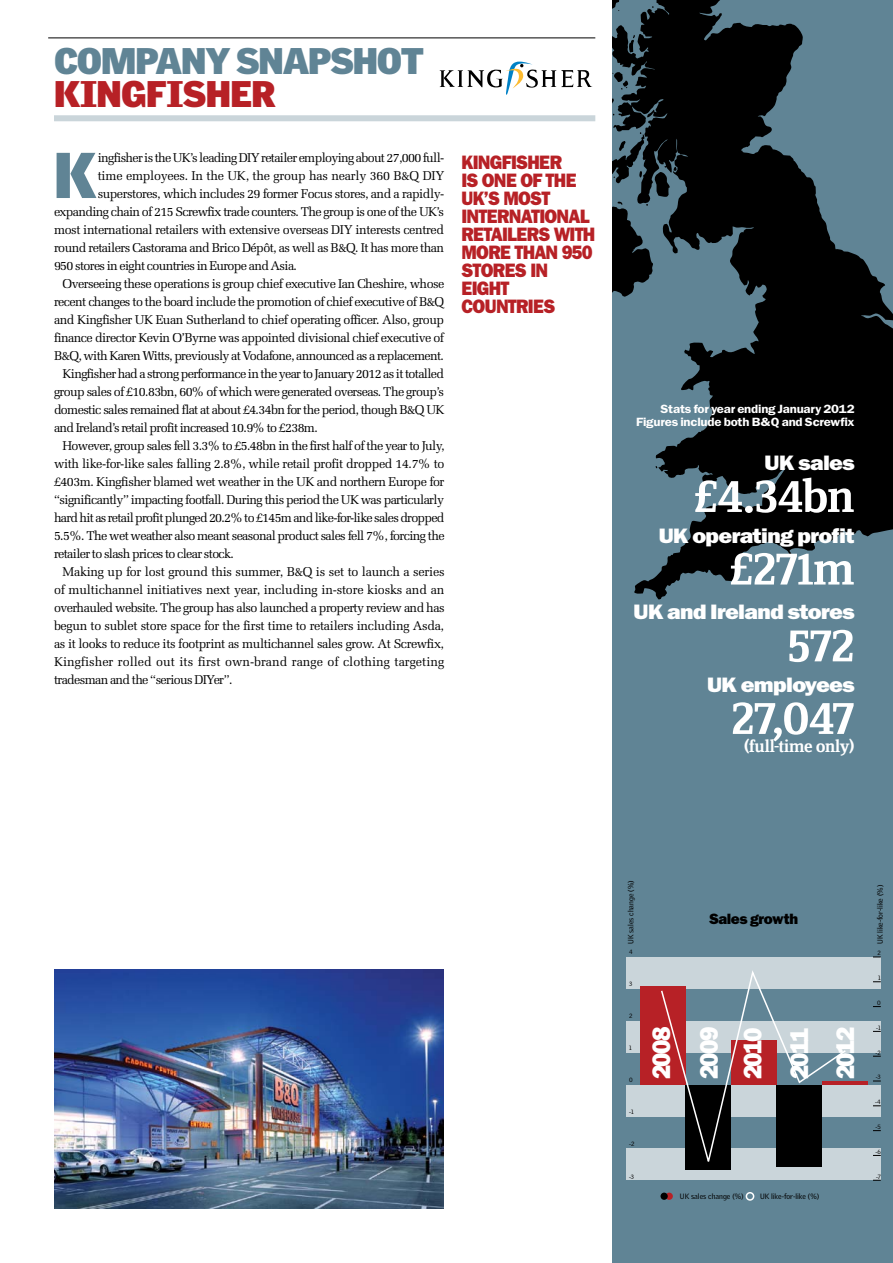
<style>
.page{position:relative;width:893px;height:1263px;background:#fff}
.page>*{position:absolute;margin:0;border:0;box-sizing:border-box;transform-origin:0 0}
.t1{font:900 62.7px "Griffith Gothic";color:#608495}
.t2{font:500 48.3px "Zine Serif Dis";letter-spacing:-.025em;color:#fff;scale:1.1 1}
.t3{font:900 36px "Griffith Gothic";letter-spacing:-.03em;color:#608495;scale:1.06 1}
.t4{font:900 36px "Griffith Gothic";letter-spacing:-.02em;color:#b72126;scale:1.06 1}
.t5{font:800 25.5px/46.3px "Franklin Gothic";letter-spacing:-.075em;color:#fff;scale:.95 1}
.t6{font:800 21px "Franklin Gothic";letter-spacing:-.03em;color:#fff;scale:1.1 1}
.t7{font:800 19.5px/18px "Franklin Gothic";letter-spacing:-.035em;color:#b72126;scale:.93 1}
.t8{font:500 18px "Zine Serif Dis";letter-spacing:-.01em;color:#fff;scale:1.1 1}
.t9{font:800 15px "Franklin Gothic";color:#000}
.t10{font:12.75px "Melior";letter-spacing:-.045em;color:#000}
.t11{font:12.75px "Melior";letter-spacing:-.02em;color:#000}
.t12{font:12.75px "Melior";letter-spacing:-.025em;color:#000}
.t13{font:12.75px "Melior";letter-spacing:-.015em;color:#000}
.t14{font:12.75px "Melior";color:#000}
.t15{font:600 12px/13.5px "Franklin Gothic";letter-spacing:-.015em;color:#fff;text-align:right;scale:1.1 1}
.t16{font:7.5px "Griffith Gothic";color:#000}
.t17{font:6px "Griffith Gothic";color:#000}
</style>
<div class="page">
<div style="left:612px;top:0;width:281px;height:1263px;background:#608495"></div>
<img style="left:55px;top:969px;width:389px;height:240px">
<svg style="left:612px;top:0;width:281px;height:599px;fill:#000"></svg>
<svg style="left:612px;top:0;width:17px;height:22px"></svg>
<svg style="left:628px;top:35px;width:7px;height:17px"></svg>
<svg style="left:612px;top:72px;width:16px;height:17px"></svg>
<svg style="left:612px;top:98px;width:2px;height:17px"></svg>
<svg style="left:612px;top:132px;width:64px;height:165px"></svg>
<svg style="left:439px;top:61px;width:153px;height:34px"></svg>
<div style="left:54px;top:115px;width:541px;height:6px;background:#cad5da"></div>
<hr style="left:48px;top:38px;width:547px;height:1px;background:#000">
<div style="left:626px;top:1148px;width:255px;height:32px;background:#cad5da"></div>
<div style="left:626px;top:1085px;width:255px;height:31px;background:#cad5da"></div>
<div style="left:626px;top:1021px;width:255px;height:32px;background:#cad5da"></div>
<div style="left:626px;top:957px;width:255px;height:32px;background:#cad5da"></div>
<div style="left:640px;top:986px;width:46px;height:99px;background:#b72126"></div>
<hr style="left:822px;top:1081px;width:45px;height:4px;background:#b72126">
<div style="left:686px;top:1085px;width:45px;height:84px;background:#000"></div>
<div style="left:666px;top:1192px;width:7px;height:8px;background:#b72126;border-radius:50%"></div>
<div style="left:660px;top:1192px;width:8px;height:8px;background:#000;border-radius:50%"></div>
<svg style="left:660px;top:970px;width:187px;height:197px"></svg>
<div style="left:746px;top:1192px;width:8px;height:9px;border:2px solid #fff;border-radius:50%"></div>
<h3 class="t3" style="left:54px;top:39px;width:351px">COMPANY SNAPSHOT</h3>
<h3 class="t4" style="left:54px;top:72px;width:211px">KINGFISHER</h3>
<h1 class="t1" style="left:54px;top:137px;width:44px">K</h1>
<p class="t10" style="left:98px;top:150px;width:348px">ingfisher is the UK’s leading DIY retailer employing about 27,000 full-</p>
<p class="t11" style="left:98px;top:168px;width:348px">time employees. In the UK, the group has nearly 360 B&amp;Q DIY</p>
<p class="t10" style="left:98px;top:186px;width:348px">superstores, which includes 29 former Focus stores, and a rapidly-</p>
<p class="t10" style="left:54px;top:204px;width:392px">expanding chain of 215 Screwfix trade counters. The group is one of the UK’s</p>
<p class="t10" style="left:54px;top:222px;width:392px">most international retailers with extensive overseas DIY interests centred</p>
<p class="t10" style="left:54px;top:240px;width:392px">round retailers Castorama and Brico Dépôt, as well as B&amp;Q. It has more than</p>
<p class="t10" style="left:54px;top:258px;width:245px">950 stores in eight countries in Europe and Asia.</p>
<p class="t10" style="left:63px;top:276px;width:383px">Overseeing these operations is group chief executive Ian Cheshire, whose</p>
<p class="t10" style="left:54px;top:294px;width:392px">recent changes to the board include the promotion of chief executive of B&amp;Q</p>
<p class="t10" style="left:54px;top:312px;width:392px">and Kingfisher UK Euan Sutherland to chief operating officer. Also, group</p>
<p class="t10" style="left:54px;top:330px;width:392px">finance director Kevin O’Byrne was appointed divisional chief executive of</p>
<p class="t10" style="left:54px;top:348px;width:391px">B&amp;Q, with Karen Witts, previously at Vodafone, announced as a replacement.</p>
<p class="t10" style="left:63px;top:366px;width:383px">Kingfisher had a strong performance in the year to January 2012 as it totalled</p>
<p class="t10" style="left:54px;top:384px;width:392px">group sales of £10.83bn, 60% of which were generated overseas. The group’s</p>
<p class="t10" style="left:54px;top:402px;width:392px">domestic sales remained flat at about £4.34bn for the period, though B&amp;Q UK</p>
<p class="t10" style="left:54px;top:420px;width:265px">and Ireland’s retail profit increased 10.9% to £238m.</p>
<p class="t10" style="left:63px;top:438px;width:384px">However, group sales fell 3.3% to £5.48bn in the first half of the year to July,</p>
<p class="t10" style="left:54px;top:456px;width:392px">with like-for-like sales falling 2.8%, while retail profit dropped 14.7% to</p>
<p class="t10" style="left:54px;top:474px;width:392px">£403m. Kingfisher blamed wet weather in the UK and northern Europe for</p>
<p class="t10" style="left:54px;top:492px;width:391px">“significantly” impacting footfall. During this period the UK was particularly</p>
<p class="t10" style="left:54px;top:510px;width:392px">hard hit as retail profit plunged 20.2% to £145m and like-for-like sales dropped</p>
<p class="t10" style="left:54px;top:528px;width:392px">5.5%. The wet weather also meant seasonal product sales fell 7%, forcing the</p>
<p class="t10" style="left:54px;top:546px;width:181px">retailer to slash prices to clear stock.</p>
<p class="t11" style="left:63px;top:564px;width:384px">Making up for lost ground this summer, B&amp;Q is set to launch a series</p>
<p class="t13" style="left:54px;top:582px;width:392px">of multichannel initiatives next year, including in-store kiosks and an</p>
<p class="t10" style="left:54px;top:600px;width:392px">overhauled website. The group has also launched a property review and has</p>
<p class="t12" style="left:54px;top:618px;width:392px">begun to sublet store space for the first time to retailers including Asda,</p>
<p class="t10" style="left:54px;top:636px;width:392px">as it looks to reduce its footprint as multichannel sales grow. At Screwfix,</p>
<p class="t14" style="left:54px;top:654px;width:392px">Kingfisher rolled out its first own-brand range of clothing targeting</p>
<p class="t10" style="left:54px;top:672px;width:180px">tradesman and the “serious DIYer”.</p>
<h3 class="t7" style="left:461px;top:153px;width:146px">KINGFISHER<br>IS ONE OF THE<br>UK’S MOST<br>INTERNATIONAL<br>RETAILERS WITH<br>MORE THAN 950<br>STORES IN<br>EIGHT<br>COUNTRIES</h3>
<p class="t15" style="left:636px;top:402px;width:200px">Stats for year ending January 2012<br>Figures include both B&amp;Q and Screwfix</p>
<h3 class="t6" style="left:764px;top:450px;width:83px">UK SALES</h3>
<h2 class="t2" style="left:694px;top:472px;width:148px">£4.34bn</h2>
<h3 class="t6" style="left:659px;top:523px;width:180px">UK OPERATING PROFIT</h3>
<h2 class="t2" style="left:729px;top:545px;width:115px">£271m</h2>
<h3 class="t6" style="left:633px;top:600px;width:203px">UK AND IRELAND STORES</h3>
<h2 class="t2" style="left:786px;top:621px;width:64px">572</h2>
<h3 class="t6" style="left:707px;top:672px;width:136px">UK EMPLOYEES</h3>
<h2 class="t2" style="left:731px;top:694px;width:114px">27,047</h2>
<h3 class="t8" style="left:744px;top:737px;width:102px">(full-time only)</h3>
<p class="t16" style="left:626px;top:944px;width:65px;rotate:-90deg">UK sales change (%)</p>
<p class="t16" style="left:876px;top:944px;width:61px;rotate:-90deg">UK like-for-like (%)</p>
<p class="t9" style="left:709px;top:910px;width:91px">SALES GROWTH</p>
<p class="t17" style="left:629px;top:948px;width:5px">4</p>
<p class="t17" style="left:629px;top:980px;width:5px">3</p>
<p class="t17" style="left:629px;top:1012px;width:5px">2</p>
<p class="t17" style="left:629px;top:1044px;width:4px">1</p>
<p class="t17" style="left:629px;top:1076px;width:5px">0</p>
<p class="t17" style="left:629px;top:1108px;width:6px">-1</p>
<p class="t17" style="left:629px;top:1141px;width:7px">-2</p>
<p class="t17" style="left:629px;top:1173px;width:6px">-3</p>
<h3 class="t5" style="left:638px;top:1079px;width:57px;line-height:47.7px;rotate:-90deg">2008<br>2009</h3>
<h3 class="t5" style="left:730px;top:1079px;width:57px;text-align:justify;rotate:-90deg">2010<br>2011<br>2012</h3>
<p class="t16" style="left:680px;top:1192px;width:65px">UK sales change (%)</p>
<p class="t16" style="left:760px;top:1192px;width:61px">UK like-for-like (%)</p>
<p class="t17" style="left:877px;top:949px;width:5px">2</p>
<p class="t17" style="left:878px;top:974px;width:4px">1</p>
<p class="t17" style="left:877px;top:999px;width:5px">0</p>
<p class="t17" style="left:876px;top:1024px;width:6px">-1</p>
<p class="t17" style="left:875px;top:1049px;width:7px">-2</p>
<p class="t17" style="left:876px;top:1073px;width:6px">-3</p>
<p class="t17" style="left:875px;top:1098px;width:7px">-4</p>
<p class="t17" style="left:876px;top:1123px;width:7px">-5</p>
<p class="t17" style="left:875px;top:1148px;width:7px">-6</p>
<p class="t17" style="left:876px;top:1173px;width:6px">-7</p>
</div>
